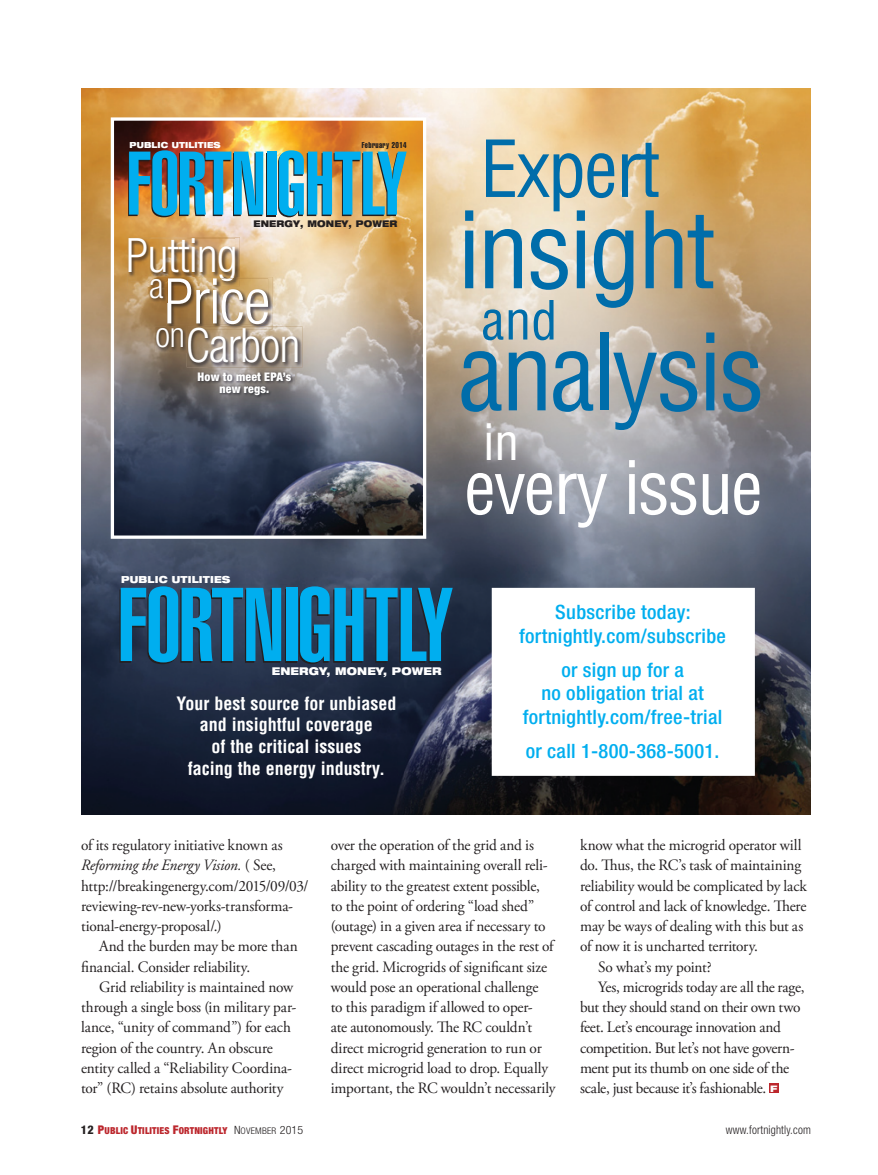
<style>
.page{position:relative;width:878px;height:1175px;background:#fff}
.page>*{position:absolute;margin:0;border:0;box-sizing:border-box;transform-origin:0 0}
.t1{font:condensed 103.65px "Helvetica";letter-spacing:-.03em;color:#006daa}
.t2{font:900 extra-condensed 102.75px "Helvetica";letter-spacing:-.015em;color:#00aeef;scale:1.04 1}
.t3{font:900 extra-condensed 88.5px "Helvetica";letter-spacing:-.015em;color:#00aeef}
.t4{font:condensed 76.5px "Helvetica";letter-spacing:-.03em;color:#006daa}
.t5{font:condensed 71.85px "Helvetica";letter-spacing:-.03em;color:#fff}
.t6{font:300 condensed 63px "Helvetica Neue";letter-spacing:-.01em;color:#fff}
.t7{font:condensed 52.65px "Helvetica";color:#006daa}
.t8{font:condensed 49.05px "Helvetica";color:#fff}
.t9{font:300 condensed 47.4px "Helvetica Neue";letter-spacing:-.01em;color:#fff}
.t10{font:300 condensed 35.1px "Helvetica Neue";color:#fff}
.t11{font:500 condensed 19.8px/23.4px "Helvetica Neue";letter-spacing:.015em;color:#00aeef;text-align:center}
.t12{font:700 condensed 18px "Helvetica";color:#fff}
.Dept_BC__not_balance{font:15.75px/20.2px "Adobe Garamond Pro";letter-spacing:-.01em;color:#231f20}
.Dept_BC__tighter{font:15.75px/20.2px "Adobe Garamond Pro";letter-spacing:-.025em;color:#231f20}
.t13{font:300 condensed 12px "Helvetica Neue";letter-spacing:.015em;color:#231f20;scale:.95 1}
.t14{font:900 condensed 11.85px/11.9px "Helvetica Neue";letter-spacing:.015em;color:#fff;text-align:center}
.t15{font:900 expanded 10.8px "Helvetica Neue";letter-spacing:.015em;color:#fff;scale:.92 1}
.t16{font:900 expanded 9.75px "Helvetica Neue";letter-spacing:.015em;color:#fff;scale:.92 1}
.t17{font:9.6px "Helvetica Neue Black Cond SC800";letter-spacing:.02em;color:#bc272d}
.t18{font:900 expanded 9.3px "Helvetica Neue";letter-spacing:.015em;color:#231f20;scale:.89 1}
.t19{font:900 expanded 9px "Helvetica Neue";color:#fff}
.t20{font:900 expanded 8.4px "Helvetica Neue";letter-spacing:.015em;color:#fff;scale:.89 1}
.t21{font:extra-condensed 8.4px "Helvetica";letter-spacing:.045em;color:#231f20;scale:.89 1}
.s1{font-family:"Adobe Garamond";font-style:italic}
.s2{font-family:"Helvetica Neue";font-weight:800;font-stretch:condensed;font-size:12px;color:#231f20}
.s3{font-size:12px}
.s4{font-family:"Helvetica Neue Light Cond SC800";font-size:11.4px;color:#231f20}
.s5{font-family:"Helvetica Neue Light Cond SC800";font-size:9.15px;color:#231f20}
</style>
<div class="page">
<div style="left:769px;top:1083px;width:9px;height:10px;background:#bc272d"></div>
<img style="left:81px;top:88px;width:729px;height:726px">
<div style="left:491px;top:588px;width:263px;height:188px;background:#fff;border:2px solid #fff"></div>
<img style="left:115px;top:121px;width:307px;height:414px">
<img style="left:196px;top:371px;width:98px;height:28px">
<img style="left:127px;top:237px;width:113px;height:49px">
<img style="left:129px;top:239px;width:106px;height:42px">
<img style="left:166px;top:277px;width:107px;height:49px">
<img style="left:167px;top:277px;width:68px;height:1px">
<img style="left:167px;top:278px;width:101px;height:46px">
<img style="left:167px;top:278px;width:73px;height:8px">
<img style="left:167px;top:278px;width:68px;height:3px">
<svg style="left:220px;top:277px;width:14px;height:4px"></svg>
<img style="left:187px;top:326px;width:115px;height:41px">
<img style="left:155px;top:326px;width:32px;height:26px">
<svg style="left:187px;top:326px;width:1px;height:26px"></svg>
<img style="left:148px;top:276px;width:19px;height:26px">
<svg style="left:166px;top:277px;width:1px;height:25px"></svg>
<div style="left:111px;top:117px;width:315px;height:422px;border:3px solid #fff"></div>
<p class="t20" style="left:129px;top:139px;width:104px">PUBLIC UTILITIES</p>
<p class="t3" style="left:126px;top:133px;width:282px">FORTNIGHTLY</p>
<p class="t18" style="left:254px;top:218px;width:163px">ENERGY, MONEY, POWER</p>
<p class="t21" style="left:362px;top:139px;width:52px">February 2014</p>
<p class="t9" style="left:126px;top:228px;width:113px">Putting</p>
<p class="t6" style="left:164px;top:265px;width:108px">Price</p>
<p class="t9" style="left:186px;top:318px;width:116px">Carbon</p>
<p class="t10" style="left:149px;top:265px;width:16px">a</p>
<p class="t10" style="left:156px;top:315px;width:31px">on</p>
<p class="t14" style="left:198px;top:371px;width:95px">How to meet EPA’s new regs.</p>
<p class="t4" style="left:480px;top:121px;width:181px">Expert</p>
<p class="t1" style="left:457px;top:186px;width:259px">insight</p>
<p class="t7" style="left:481px;top:287px;width:78px">and</p>
<p class="t1" style="left:458px;top:308px;width:308px">analysis</p>
<p class="t8" style="left:483px;top:411px;width:37px">in</p>
<p class="t5" style="left:464px;top:443px;width:300px">every issue</p>
<p class="t16" style="left:121px;top:573px;width:120px">PUBLIC UTILITIES</p>
<p class="t2" style="left:117px;top:566px;width:324px">FORTNIGHTLY</p>
<p class="t15" style="left:272px;top:664px;width:186px">ENERGY, MONEY, POWER</p>
<p class="t12" style="left:176px;top:692px;width:221px">Your best source for unbiased</p>
<p class="t12" style="left:200px;top:714px;width:174px">and insightful coverage</p>
<p class="t12" style="left:211px;top:735px;width:151px">of the critical issues</p>
<p class="t12" style="left:188px;top:757px;width:199px">facing the energy industry.</p>
<p class="t11" style="left:555px;top:600px;width:137px">Subscribe today:</p>
<p class="t11" style="left:519px;top:623px;width:208px">fortnightly.com/subscribe</p>
<p class="t11" style="left:523px;top:658px;width:201px">or sign up for a<br>no obligation trial at fortnightly.com/free-trial</p>
<p class="t11" style="left:526px;top:739px;width:195px">or call 1-800-368-5001.</p>
<p class="Dept_BC__not_balance" style="left:81px;top:835px;width:229px">of its regulatory initiative known as <span class="s1">Reforming the Energy Vision.</span> ( See, http://breakingenergy.com/2015/09/03/ reviewing-rev-new-yorks-transforma&shy;tional-energy-proposal/.)</p>
<p class="Dept_BC__not_balance" style="left:81px;top:936px;width:218px;text-indent:18px">And the burden may be more than financial. Consider reliability.</p>
<p class="Dept_BC__not_balance" style="left:81px;top:977px;width:217px;text-indent:18px">Grid reliability is maintained now through a single boss (in military par&shy;lance, “unity of command”) for each region of the country. An obscure entity called a “Reliability Coordina&shy;tor” (RC) retains absolute authority</p>
<p class="Dept_BC__not_balance" style="left:331px;top:835px;width:226px">over the operation of the grid and is charged with maintaining overall reli&shy;ability to the greatest extent possible, to the point of ordering “load shed” (outage) in a given area if necessary to prevent cascading outages in the rest of the grid. Microgrids of significant size would pose an operational challenge<br>to this paradigm if allowed to oper-<br>ate autonomously. The RC couldn’t direct microgrid generation to run or direct microgrid load to drop. Equally important, the RC wouldn’t necessarily</p>
<p class="Dept_BC__not_balance" style="left:580px;top:835px;width:228px">know what the microgrid operator will do. Thus, the RC’s task of maintaining reliability would be complicated by lack of control and lack of knowledge. There may be ways of dealing with this but as of now it is uncharted territory.</p>
<p class="Dept_BC__not_balance" style="left:598px;top:957px;width:115px">So what’s my point?</p>
<p class="Dept_BC__tighter" style="left:580px;top:977px;width:226px;text-indent:18px">Yes, microgrids today are all the rage, but they should stand on their own two feet. Let’s encourage innovation and competition. But let’s not have govern&shy;ment put its thumb on one side of the scale, just because it’s fashionable.</p>
<p class="t19" style="left:770px;top:1082px;width:9px">F</p>
<p class="t17" style="left:81px;top:1124px;width:224px"><span class="s2">12</span> <span class="s3">P</span>UBLIC <span class="s3">U</span>TILITIES <span class="s3">F</span>ORTNIGHTLY <span class="s4">N</span><span class="s5">OVEMBER</span> <span class="s4">2015</span></p>
<p class="t13" style="left:725px;top:1122px;width:91px">www.fortnightly.com</p>
</div>
